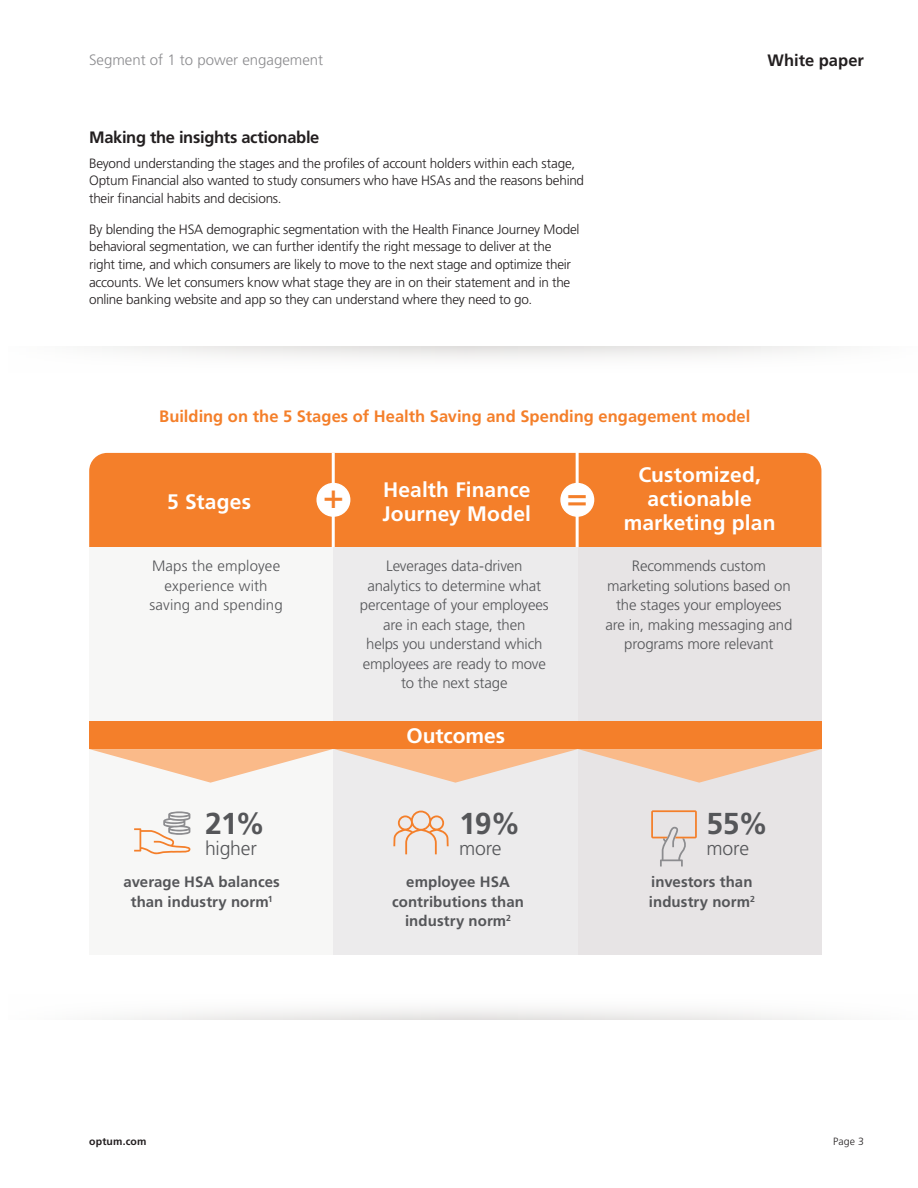
<style>
.page{position:relative;width:918px;height:1188px;background:#fff}
.page>*{position:absolute;margin:0;border:0;box-sizing:border-box;transform-origin:0 0}
.t1{font:34.5px "Frutiger LT Pro";color:#f47f2a}
.Body_copy{font:700 30.3px "Frutiger LT Pro";color:#555659}
.t2{font:700 21px/24px "Frutiger LT Pro";letter-spacing:.005em;color:#fff}
.Body_copy-2{font:300 19.5px "Frutiger LT Pro";letter-spacing:-.01em;color:#555659}
.Body_Text_Header{font:700 16.5px "Frutiger LT Pro";letter-spacing:.005em;color:#f47f2a}
.Body_Text_Header-2{font:700 16.5px "Frutiger LT Pro";letter-spacing:-.015em;color:#231f20}
.t3{font:300 15px/19.5px "Frutiger LT Pro";letter-spacing:-.01em;color:#555659;text-align:center}
.Body_copy-3{font:700 15px/19.5px "Frutiger LT Pro";letter-spacing:.005em;color:#555659;text-align:center}
.t4{font:300 15px/19.5px "Frutiger LT Pro";letter-spacing:.01em;color:#555659;text-align:center}
.Title__Inside_Pages{font:300 15px "Frutiger LT Pro";color:#8c8c8f}
.Body_Text{font:300 13.5px/17.5px "Frutiger LT Pro";letter-spacing:-.015em;color:#231f20}
.t5{font:700 10.5px "Frutiger LT Pro";letter-spacing:.02em;color:#231f20}
.t6{font:300 10.5px "Frutiger LT Pro";color:#231f20}
</style>
<div class="page">
<div style="left:89px;top:453px;width:732px;height:94px;background:#f47f2a"></div>
<div style="left:578px;top:547px;width:243px;height:407px;background:#e7e4e5"></div>
<div style="left:333px;top:547px;width:245px;height:407px;background:#ecebec"></div>
<div style="left:89px;top:547px;width:244px;height:407px;background:#f7f7f6"></div>
<svg style="left:651px;top:810px;width:46px;height:56px"></svg>
<svg style="left:134px;top:811px;width:56px;height:43px"></svg>
<svg style="left:393px;top:811px;width:56px;height:43px"></svg>
<hr style="left:332px;top:453px;width:3px;height:94px;background:#fff">
<hr style="left:576px;top:451px;width:3px;height:96px;background:#fff">
<div style="left:317px;top:484px;width:33px;height:32px;background:#fff;border-radius:50%"></div>
<div style="left:316px;top:483px;width:34px;height:34px;border:2px solid #fff;border-radius:50%"></div>
<div style="left:561px;top:484px;width:33px;height:32px;background:#fff;border-radius:50%"></div>
<div style="left:560px;top:483px;width:34px;height:34px;border:2px solid #fff;border-radius:50%"></div>
<svg style="left:90px;top:749px;width:732px;height:34px"></svg>
<div style="left:89px;top:722px;width:732px;height:27px;background:#f47f2a"></div>
<svg style="left:113px;top:347px;width:713px;height:12px"></svg>
<svg style="left:113px;top:1008px;width:713px;height:11px"></svg>
<p class="Title__Inside_Pages" style="left:89px;top:51px;width:236px">Segment of 1 to power engagement</p>
<p class="Body_Text_Header-2" style="left:89px;top:128px;width:232px">Making the insights actionable</p>
<p class="Body_Text" style="left:89px;top:154px;width:497px">Beyond understanding the stages and the profiles of account holders within each stage,<br>Optum Financial also wanted to study consumers who have HSAs and the reasons behind their financial habits and decisions.</p>
<p class="Body_Text" style="left:89px;top:221px;width:492px">By blending the HSA demographic segmentation with the Health Finance Journey Model behavioral segmentation, we can further identify the right message to deliver at the right time, and which consumers are likely to move to the next stage and optimize their accounts. We let consumers know what stage they are in on their statement and in the online banking website and app so they can understand where they need to go.</p>
<p class="Body_Text_Header-2" style="left:768px;top:51px;width:98px">White paper</p>
<p class="Body_Text_Header" style="left:159px;top:407px;width:593px">Building on the 5 Stages of Health Saving and Spending engagement model</p>
<p class="t2" style="left:167px;top:490px;width:85px">5 Stages</p>
<p class="t2" style="left:382px;top:477px;width:150px">Health Finance<br>Journey Model</p>
<p class="t1" style="left:323px;top:476px;width:22px">+</p>
<p class="t1" style="left:567px;top:476px;width:22px">=</p>
<p class="t2" style="left:624px;top:462px;width:153px;text-align:center">Customized, actionable marketing plan</p>
<p class="t4" style="left:150px;top:556px;width:135px">Maps the employee experience with saving and spending</p>
<p class="t3" style="left:360px;top:556px;width:190px">Leverages data-driven analytics to determine what percentage of your employees are in each stage, then<br>helps you understand which employees are ready to move to the next stage</p>
<p class="t3" style="left:605px;top:556px;width:188px">Recommends custom marketing solutions based on the stages your employees are in, making messaging and programs more relevant</p>
<p class="Body_copy" style="left:205px;top:805px;width:62px">21%</p>
<p class="Body_copy-2" style="left:205px;top:837px;width:53px">higher</p>
<p class="t2" style="left:407px;top:724px;width:100px">Outcomes</p>
<p class="Body_copy" style="left:459px;top:805px;width:63px">19%</p>
<p class="Body_copy-2" style="left:459px;top:837px;width:44px">more</p>
<p class="Body_copy" style="left:706px;top:805px;width:64px">55%</p>
<p class="Body_copy-2" style="left:706px;top:837px;width:44px">more</p>
<p class="Body_copy-3" style="left:124px;top:872px;width:158px">average HSA balances than industry norm<sup>1</sup></p>
<p class="Body_copy-3" style="left:392px;top:872px;width:133px">employee HSA contributions than industry norm<sup>2</sup></p>
<p class="Body_copy-3" style="left:649px;top:872px;width:107px;text-align:left">investors than industry norm<sup>2</sup></p>
<p class="t5" style="left:89px;top:1135px;width:59px">optum.com</p>
<p class="t6" style="left:833px;top:1135px;width:32px">Page 3</p>
</div>
